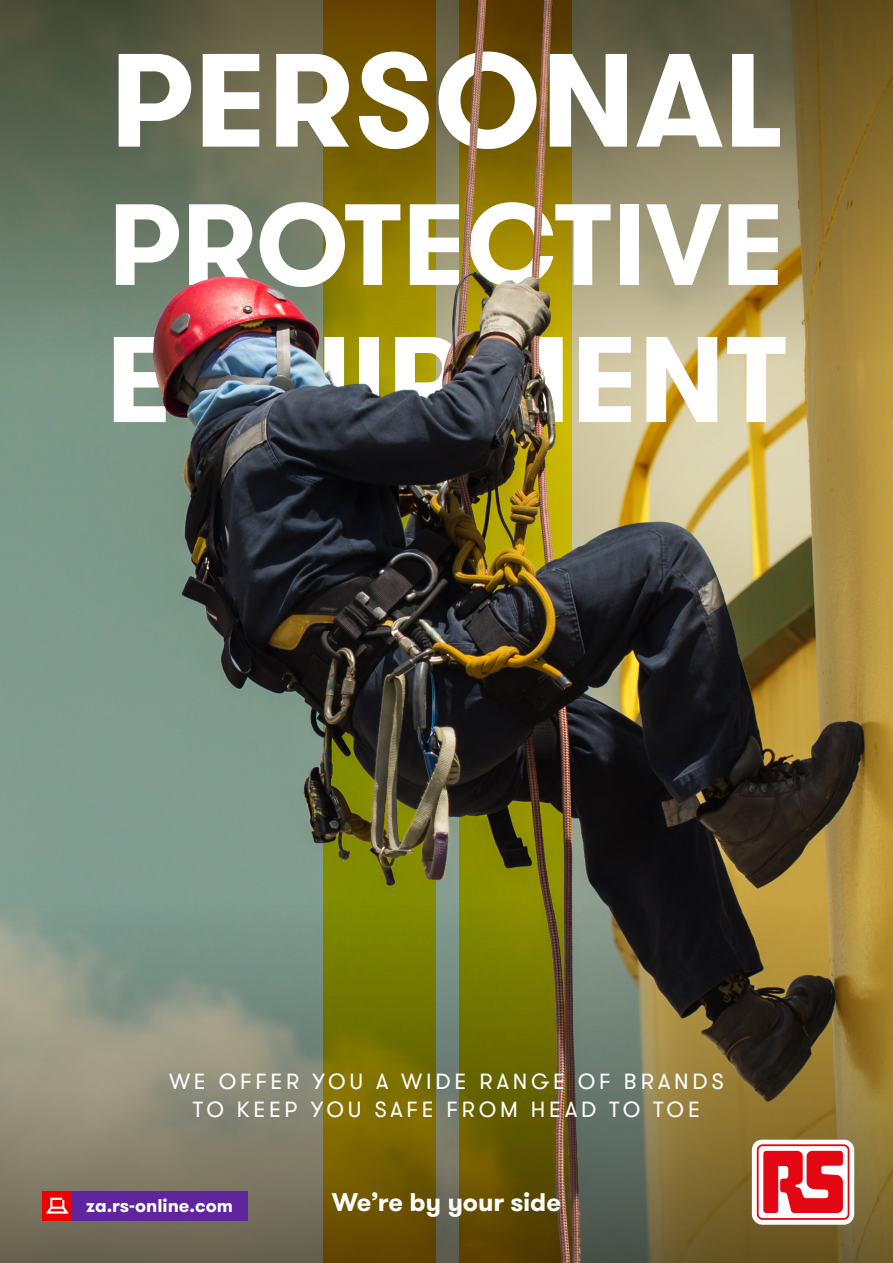
<style>
.page{position:relative;width:893px;height:1263px;background:#fff}
.page>*{position:absolute;margin:0;border:0;box-sizing:border-box;transform-origin:0 0}
.t1{font:700 132.45px "GT Walsheim Pro";color:#fff}
.t2{font:700 121.5px "GT Walsheim Pro";color:#fff}
.t3{font:700 115.2px "GT Walsheim Pro";color:#fff}
.t4{font:700 25.5px "GT Walsheim Pro";letter-spacing:-.005em;color:#fff}
.t5{font:21.9px/27.5px "GT Walsheim Pro";letter-spacing:.17em;color:#fff;text-align:center}
.t6{font:700 18.45px "GT Walsheim Pro";color:#fff}
</style>
<div class="page">
<img style="left:0;top:0;width:893px;height:1263px">
<svg style="left:323px;top:0;width:113px;height:1263px;background:#62580f"></svg>
<img style="left:459px;top:0;width:113px;height:1263px">
<div style="left:752px;top:1140px;width:102px;height:85px;background:#fff;border-radius:11px"></div>
<svg style="left:757px;top:1144px;width:92px;height:76px"></svg>
<div style="left:759px;top:1146px;width:89px;height:72px;background:#fff;border-radius:4px"></div>
<svg style="left:763px;top:1151px;width:80px;height:62px"></svg>
<div style="left:71px;top:1191px;width:176px;height:29px;background:#5f259f"></div>
<div style="left:43px;top:1191px;width:29px;height:29px;background:#ef0000"></div>
<svg style="left:46px;top:1198px;width:22px;height:15px"></svg>
<p class="t1" style="left:110px;top:14px;width:675px">PERSONAL</p>
<p class="t3" style="left:108px;top:169px;width:678px">PROTECTIVE</p>
<p class="t2" style="left:106px;top:300px;width:683px">EQUIPMENT</p>
<p class="t5" style="left:169px;top:1068px;width:556px">WE OFFER YOU A WIDE RANGE OF BRANDS<br>TO KEEP YOU SAFE FROM HEAD TO TOE</p>
<p class="t6" style="left:86px;top:1193px;width:148px">za.rs-online.com</p>
<p class="t4" style="left:332px;top:1185px;width:231px">We’re by your side</p>
</div>
